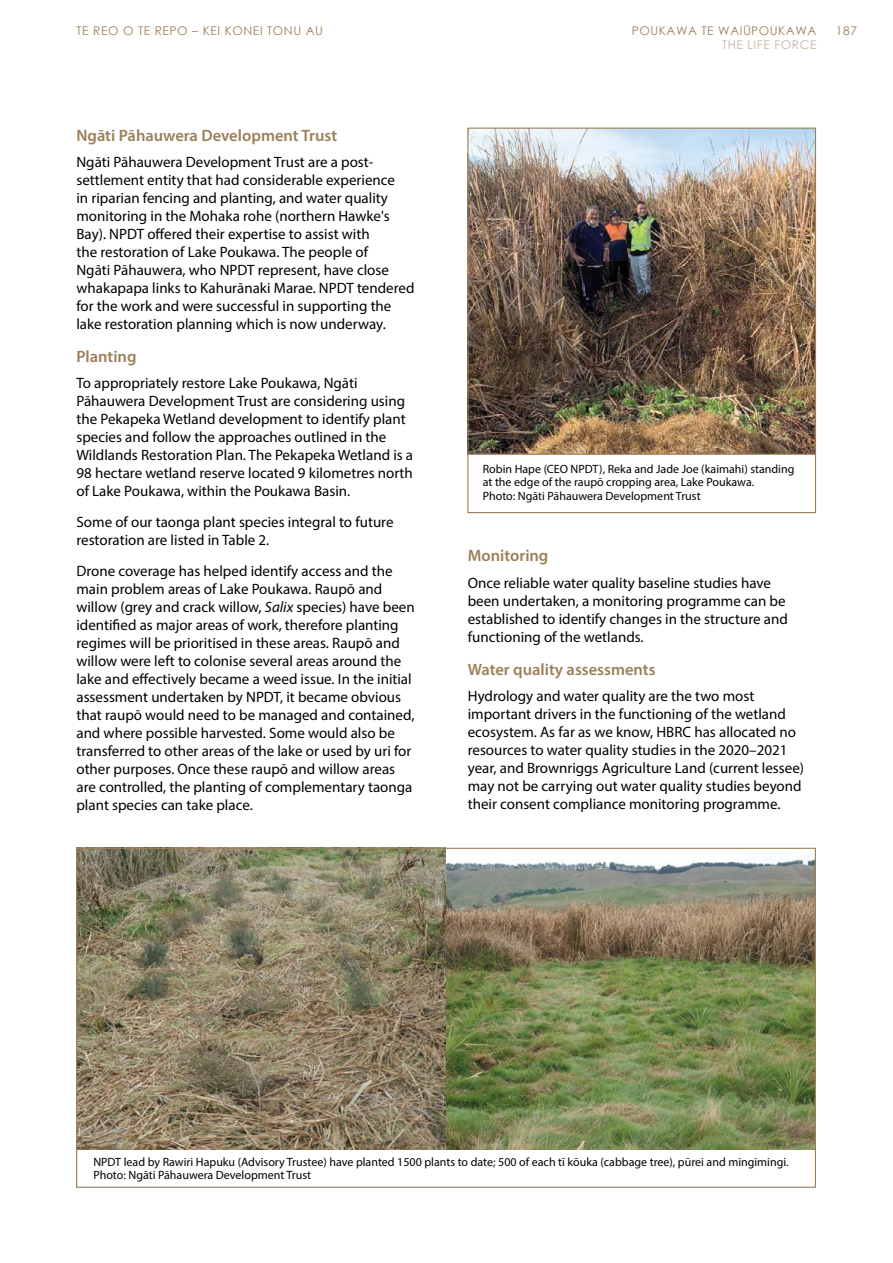
<style>
.page{position:relative;width:893px;height:1263px;background:#fff}
.page>*{position:absolute;margin:0;border:0;box-sizing:border-box;transform-origin:0 0}
.t1{font:600 16.5px "Myriad Pro";color:#9b7f58}
.t2{font:15px/18px "Myriad Pro";color:#000}
.t3{font:12px/13.5px "Myriad Pro";color:#000}
.t4{font:12px "Century Gothic";letter-spacing:.05em;color:#9b7f58}
.t5{font:12px "Century Gothic";letter-spacing:.05em;color:#c6b49c}
.s1{font-style:italic}
</style>
<div class="page">
<img style="left:78px;top:850px;width:736px;height:300px">
<img style="left:469px;top:130px;width:345px;height:323px">
<div style="left:467px;top:128px;width:349px;height:327px;border:1px solid #9b7f58"></div>
<div style="left:467px;top:454px;width:349px;height:59px;background:#fff;border:1px solid #9b7f58"></div>
<p class="t4" style="left:745px;top:16px;width:5px">-</p>
<p class="t5" style="left:722px;top:36px;width:96px">THE LIFE FORCE</p>
<p class="t4" style="left:632px;top:22px;width:186px">POUKAWA TE WAIUPOUKAWA</p>
<p class="t4" style="left:77px;top:22px;width:248px">TE REO O TE REPO – KEI KONEI TONU AU</p>
<p class="t4" style="left:836px;top:22px;width:23px">187</p>
<p class="t1" style="left:76px;top:125px;width:262px">Ngāti Pāhauwera Development Trust</p>
<p class="t2" style="left:76px;top:153px;width:340px">Ngāti Pāhauwera Development Trust are a post&shy;settlement entity that had considerable experience<br>in riparian fencing and planting, and water quality monitoring in the Mohaka rohe (northern Hawke's Bay). NPDT offered their expertise to assist with<br>the restoration of Lake Poukawa. The people of<br>Ngāti Pāhauwera, who NPDT represent, have close whakapapa links to Kahurānaki Marae. NPDT tendered for the work and were successful in supporting the lake restoration planning which is now underway.</p>
<p class="t1" style="left:76px;top:346px;width:62px">Planting</p>
<p class="t2" style="left:76px;top:374px;width:338px">To appropriately restore Lake Poukawa, Ngāti Pāhauwera Development Trust are considering using the Pekapeka Wetland development to identify plant species and follow the approaches outlined in the Wildlands Restoration Plan. The Pekapeka Wetland is a 98 hectare wetland reserve located 9 kilometres north of Lake Poukawa, within the Poukawa Basin.</p>
<p class="t2" style="left:76px;top:513px;width:319px">Some of our taonga plant species integral to future restoration are listed in Table 2.</p>
<p class="t2" style="left:76px;top:561px;width:340px">Drone coverage has helped identify access and the main problem areas of Lake Poukawa. Raupō and willow (grey and crack willow, <span class="s1">Salix</span> species) have been identified as major areas of work, therefore planting regimes will be prioritised in these areas. Raupō and willow were left to colonise several areas around the lake and effectively became a weed issue. In the initial assessment undertaken by NPDT, it became obvious that raupō would need to be managed and contained, and where possible harvested. Some would also be transferred to other areas of the lake or used by uri for other purposes. Once these raupō and willow areas are controlled, the planting of complementary taonga plant species can take place.</p>
<p class="t3" style="left:483px;top:462px;width:313px">Robin Hape (CEO NPDT), Reka and Jade Joe (kaimahi) standing at the edge of the raupō cropping area, Lake Poukawa.<br>Photo: Ngāti Pāhauwera Development Trust</p>
<p class="t1" style="left:468px;top:545px;width:82px">Monitoring</p>
<p class="t2" style="left:468px;top:574px;width:322px">Once reliable water quality baseline studies have been undertaken, a monitoring programme can be established to identify changes in the structure and functioning of the wetlands.</p>
<p class="t1" style="left:468px;top:658px;width:189px">Water quality assessments</p>
<p class="t2" style="left:468px;top:687px;width:338px">Hydrology and water quality are the two most important drivers in the functioning of the wetland ecosystem. As far as we know, HBRC has allocated no resources to water quality studies in the 2020–2021 year, and Brownriggs Agriculture Land (current lessee) may not be carrying out water quality studies beyond their consent compliance monitoring programme.</p>
<p class="t3" style="left:93px;top:1155px;width:697px">NPDT lead by Rawiri Hapuku (Advisory Trustee) have planted 1500 plants to date; 500 of each tī kōuka (cabbage tree), pūrei and mingimingi.<br>Photo: Ngāti Pāhauwera Development Trust</p>
</div>
